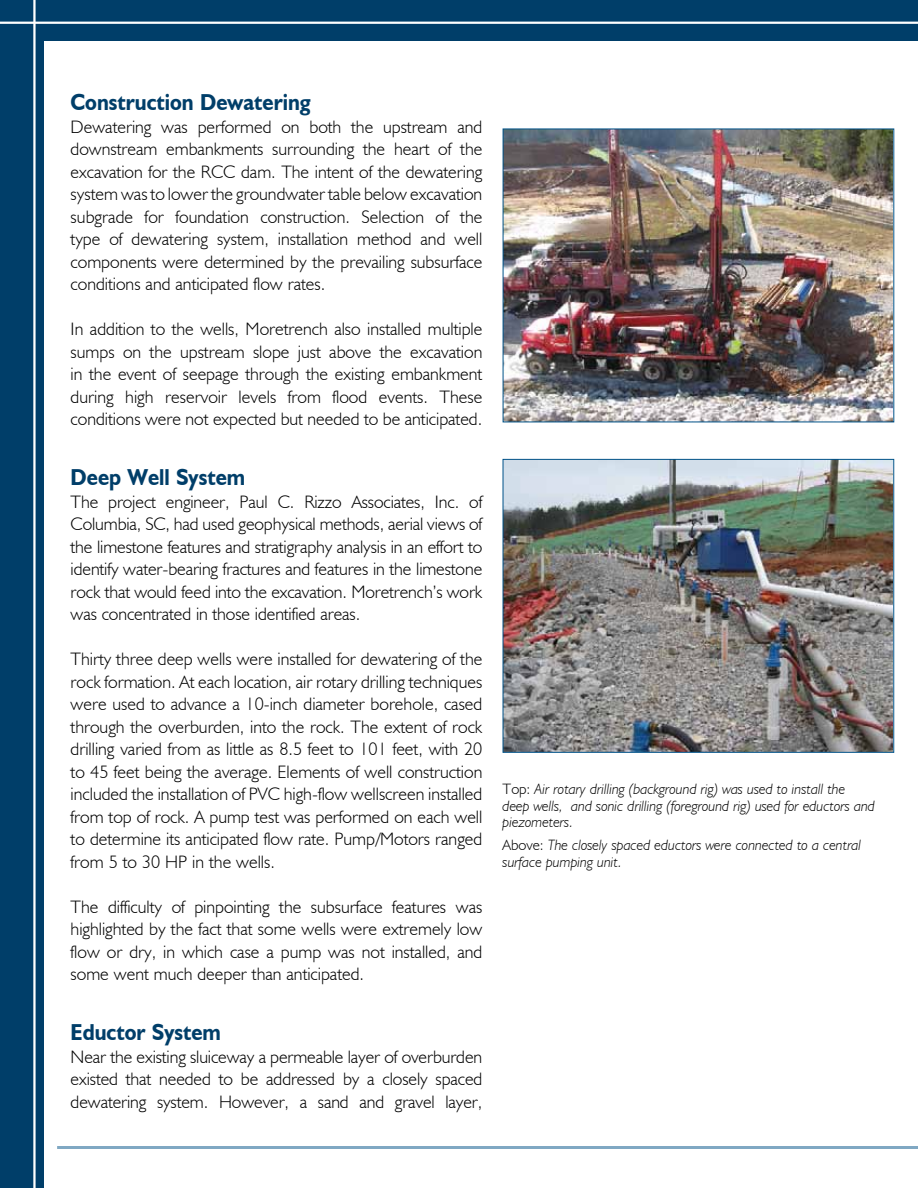
<style>
.page{position:relative;width:918px;height:1188px;background:#fff}
.page>*{position:absolute;margin:0;border:0;box-sizing:border-box;transform-origin:0 0}
.t1{font:700 23.1px "Humanist 521 BT";color:#003e69;scale:.91 1}
.t2{font:300 18px/22.5px "Humanist 521 BT";color:#000;text-align:justify}
.t3{font:italic 300 15px/16.5px "Humanist 521 BT";color:#000}
.s1{font-style:normal}
</style>
<div class="page">
<div style="left:0;top:0;width:918px;height:40px;background:#003e69"></div>
<div style="left:0;top:40px;width:44px;height:1148px;background:#003e69"></div>
<hr style="left:33px;top:0;width:3px;height:1188px;background:#fff">
<hr style="left:0;top:22px;width:918px;height:2px;background:#fff">
<hr style="left:57px;top:1146px;width:861px;height:3px;background:#80a8c3">
<img style="left:505px;top:131px;width:387px;height:289px">
<div style="left:503px;top:129px;width:391px;height:293px;border:1px solid #005288"></div>
<img style="left:505px;top:461px;width:387px;height:290px">
<div style="left:503px;top:459px;width:391px;height:294px;border:1px solid #005288"></div>
<p class="t1" style="left:71px;top:88px;width:266px">Construction Dewatering</p>
<p class="t2" style="left:71px;top:115px;width:413px">Dewatering was performed on both the upstream and downstream embankments surrounding the heart of the excavation for the RCC dam. The intent of the dewatering system was to lower the groundwater table below excavation subgrade for foundation construction. Selection of the type of dewatering system, installation method and well components were determined by the prevailing subsurface conditions and anticipated flow rates.</p>
<p class="t2" style="left:71px;top:318px;width:413px">In addition to the wells, Moretrench also installed multiple sumps on the upstream slope just above the excavation in the event of seepage through the existing embankment during high reservoir levels from flood events. These conditions were not expected but needed to be anticipated.</p>
<p class="t1" style="left:71px;top:463px;width:193px">Deep Well System</p>
<p class="t2" style="left:71px;top:490px;width:413px">The project engineer, Paul C. Rizzo Associates, Inc. of Columbia, SC, had used geophysical methods, aerial views of the limestone features and stratigraphy analysis in an effort to identify water-bearing fractures and features in the limestone rock that would feed into the excavation. Moretrench’s work was concentrated in those identified areas.</p>
<p class="t2" style="left:71px;top:648px;width:413px">Thirty three deep wells were installed for dewatering of the rock formation. At each location, air rotary drilling techniques were used to advance a 10-inch diameter borehole, cased through the overburden, into the rock. The extent of rock drilling varied from as little as 8.5 feet to 101 feet, with 20 to 45 feet being the average. Elements of well construction included the installation of PVC high-flow wellscreen installed from top of rock. A pump test was performed on each well to determine its anticipated flow rate. Pump/Motors ranged from 5 to 30 HP in the wells.</p>
<p class="t2" style="left:71px;top:895px;width:413px">The difficulty of pinpointing the subsurface features was highlighted by the fact that some wells were extremely low flow or dry, in which case a pump was not installed, and some went much deeper than anticipated.</p>
<p class="t1" style="left:71px;top:1018px;width:167px">Eductor System</p>
<p class="t2" style="left:71px;top:1045px;width:413px">Near the existing sluiceway a permeable layer of overburden existed that needed to be addressed by a closely spaced dewatering system. However, a sand and gravel layer,</p>
<p class="t3" style="left:503px;top:781px;width:374px"><span class="s1">Top:</span> Air rotary drilling (background rig) was used to install the deep wells, and sonic drilling (foreground rig) used for eductors and piezometers.</p>
<p class="t3" style="left:503px;top:837px;width:360px"><span class="s1">Above:</span> The closely spaced eductors were connected to a central surface pumping unit.</p>
</div>
